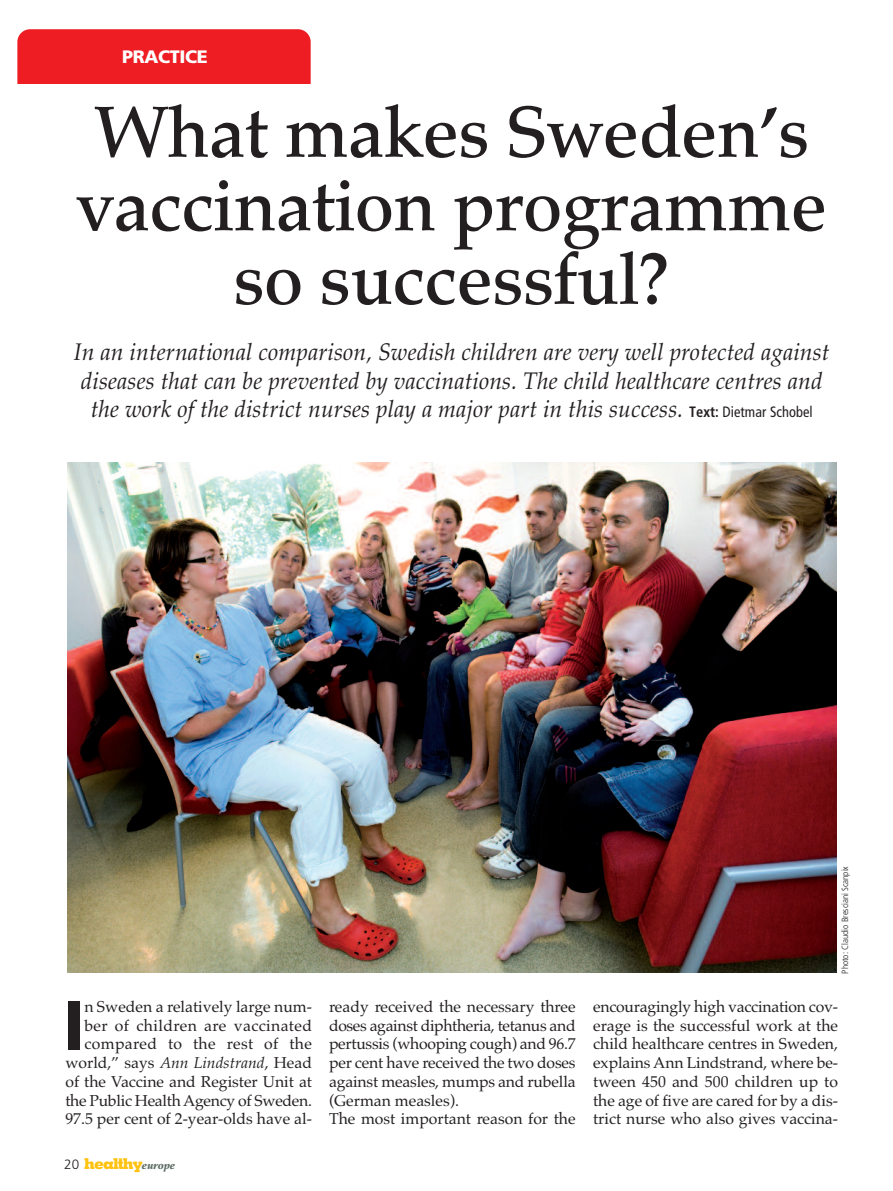
<style>
.page{position:relative;width:893px;height:1191px;background:#fff}
.page>*{position:absolute;margin:0;border:0;box-sizing:border-box;transform-origin:0 0}
.t1{font:500 72px/73.5px "Palatino";letter-spacing:-.01em;color:#231f20;text-align:center}
.t2{font:900 condensed 69.3px "Frutiger";color:#231f20}
.t3{font:italic 24px/28.5px "Palatino";letter-spacing:.005em;color:#231f20;text-align:center;scale:.96 1}
.t4{font:900 18px "Frutiger";letter-spacing:-.02em;color:#fff}
.t5{font:15.75px/18.8px "Palatino";color:#231f20;text-align:right}
.t6{font:800 15px "Memphis";letter-spacing:-.06em;color:#fec210}
.t7{font:300 condensed 9px "Frutiger";color:#231f20}
.s1{font-family:"Frutiger";font-weight:700;font-style:normal;font-stretch:condensed;font-size:15px}
.s2{font-family:"Frutiger";font-style:normal;font-stretch:condensed;font-size:15px}
.s3{font-style:italic}
.s4{font-family:"Frutiger";font-weight:300;font-size:13.5px;color:#231f20}
.s5{font-family:"Palatino";font-weight:900;font-style:italic;font-size:10.5px;color:#5d6e65}
</style>
<div class="page">
<div style="left:17px;top:29px;width:294px;height:67px;background:#ee1d23;border-radius:13px"></div>
<div style="left:0;top:84px;width:311px;height:61px;background:#fff"></div>
<img style="left:67px;top:462px;width:769px;height:510px">
<p class="t4" style="left:122px;top:46px;width:87px">PRACTICE</p>
<h1 class="t1" style="left:76px;top:97px;width:752px">What makes Sweden’s vaccination programme so successful?</h1>
<p class="t3" style="left:74px;top:337px;width:788px">In an international comparison, Swedish children are very well protected against diseases that can be prevented by vaccinations. The child healthcare centres and the work of the district nurses play a major part in this success. <span class="s1">Text:</span> <span class="s2">Dietmar Schobel</span></p>
<p class="t7" style="left:840px;top:973px;width:109px;rotate:-90deg">Photo: Claudio Bresciani Scanpix</p>
<p class="t5" style="left:65px;top:997px;width:248px">n Sweden a relatively large num&shy;ber of children are vaccinated compared to the rest of the world,” says <span class="s3">Ann Lindstrand</span>, Head of the Vaccine and Register Unit at the Public Health Agency of Sweden.<br>97.5 per cent of 2-year-olds have al-</p>
<p class="t5" style="left:329px;top:997px;width:248px;text-align:left">ready received the necessary three doses against diphtheria, tetanus and pertussis (whooping cough) and 96.7 per cent have received the two doses against measles, mumps and rubella (German measles).<br>The most important reason for the</p>
<p class="t5" style="left:593px;top:997px;width:246px;text-align:justify">encouragingly high vaccination cov&shy;erage is the successful work at the child healthcare centres in Sweden, explains Ann Lindstrand, where be&shy;tween 450 and 500 children up to the age of five are cared for by a dis&shy;trict nurse who also gives vaccina-</p>
<h2 class="t2" style="left:64px;top:983px;width:22px">I</h2>
<p class="t6" style="left:64px;top:1154px;width:112px"><span class="s4">20</span> healthy<span class="s5">europe</span></p>
</div>
